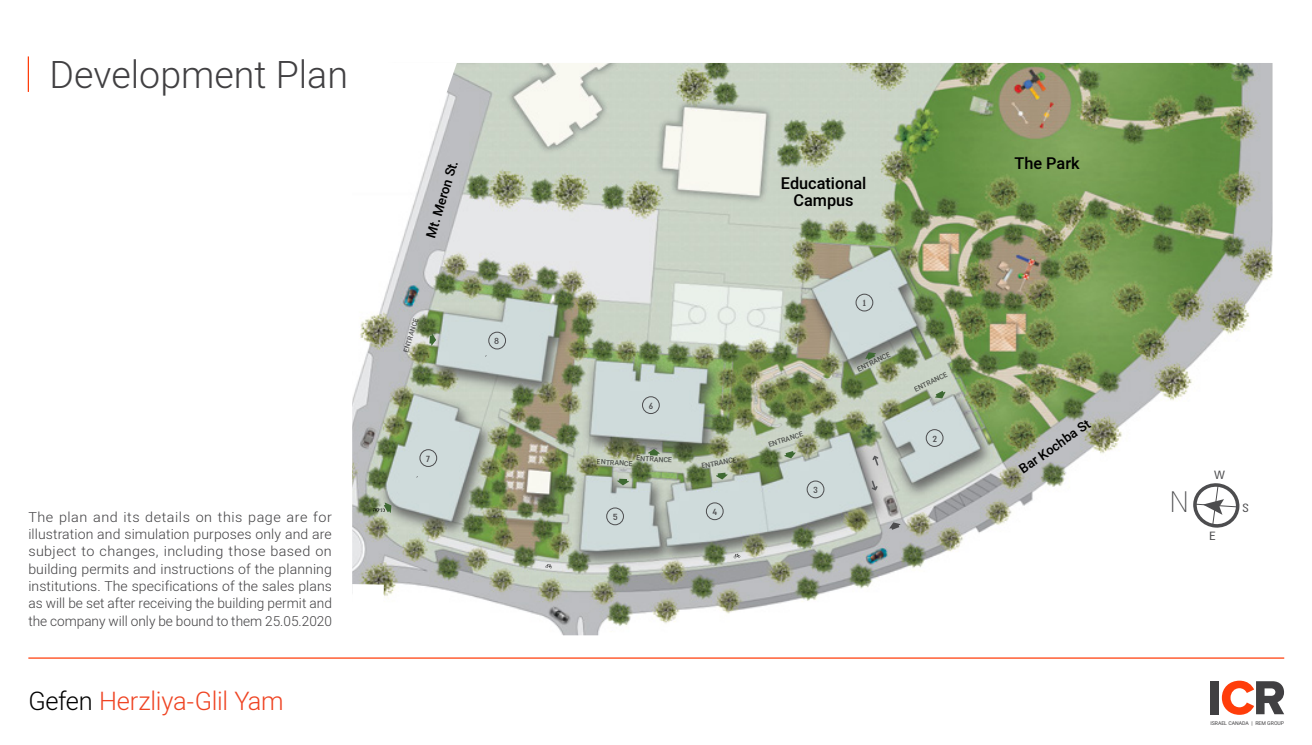
<style>
.page{position:relative;width:1312px;height:745px;background:#fff}
.page>*{position:absolute;margin:0;border:0;box-sizing:border-box;transform-origin:0 0}
.t1{font:300 37.5px "Heebo";color:#414042}
.t2{font:300 33.12px "Almoni DLAAA";color:#4d4d4f}
.t3{font:300 25.38px "Heebo";letter-spacing:-.015em;color:#ef4423}
.t4{font:500 16.25px/17px "Heebo";color:#000;text-align:center}
.t5{font:300 13.62px/17.4px "Heebo";color:#414042;text-align:justify;scale:1.05 1}
.t6{font:13.38px "Almoni DLAAA";color:#4d4d4f}
.t7{font:500 13.12px "Heebo";color:#000}
.t8{font:12px "Almoni DLAAA";color:#4d4d4f}
.t9{font:500 7px "Heebo";color:#000}
.t10{font:5.12px "Heebo";color:#414042}
.s1{color:#000}
</style>
<div class="page">
<hr style="left:28px;top:56px;width:1px;height:36px;background:#ff3d0a">
<svg style="left:1221px;top:680px;width:62px;height:34px"></svg>
<div style="left:1209px;top:680px;width:9px;height:33px;background:#414042"></div>
<img style="left:352px;top:63px;width:920px;height:572px">
<svg style="left:1176px;top:629px;width:96px;height:6px"></svg>
<svg style="left:871px;top:480px;width:6px;height:10px"></svg>
<svg style="left:872px;top:455px;width:6px;height:10px"></svg>
<svg style="left:617px;top:478px;width:11px;height:7px"></svg>
<svg style="left:865px;top:352px;width:10px;height:7px"></svg>
<svg style="left:934px;top:390px;width:11px;height:8px"></svg>
<svg style="left:429px;top:334px;width:7px;height:11px"></svg>
<svg style="left:373px;top:502px;width:18px;height:10px"></svg>
<svg style="left:715px;top:472px;width:12px;height:7px"></svg>
<svg style="left:784px;top:451px;width:11px;height:7px"></svg>
<svg style="left:889px;top:522px;width:11px;height:7px"></svg>
<svg style="left:648px;top:448px;width:11px;height:7px"></svg>
<div style="left:642px;top:396px;width:17px;height:17px;border:1px solid #4d4d4f;border-radius:50%"></div>
<div style="left:488px;top:331px;width:17px;height:18px;border:1px solid #4d4d4f;border-radius:50%"></div>
<div style="left:419px;top:449px;width:18px;height:17px;border:1px solid #4d4d4f;border-radius:50%"></div>
<div style="left:606px;top:507px;width:17px;height:17px;border:1px solid #4d4d4f;border-radius:50%"></div>
<div style="left:706px;top:502px;width:17px;height:17px;border:1px solid #4d4d4f;border-radius:50%"></div>
<div style="left:806px;top:480px;width:18px;height:18px;border:1px solid #4d4d4f;border-radius:50%"></div>
<div style="left:925px;top:429px;width:18px;height:17px;border:1px solid #4d4d4f;border-radius:50%"></div>
<div style="left:855px;top:294px;width:17px;height:17px;border:1px solid #4d4d4f;border-radius:50%"></div>
<svg style="left:352px;top:63px;width:105px;height:38px"></svg>
<svg style="left:352px;top:583px;width:32px;height:52px"></svg>
<svg style="left:545px;top:563px;width:7px;height:5px"></svg>
<svg style="left:733px;top:553px;width:7px;height:5px"></svg>
<svg style="left:1191px;top:481px;width:49px;height:47px"></svg>
<hr style="left:28px;top:657px;width:1255px;height:1px;background:#ff3d0a">
<h1 class="t1" style="left:50px;top:49px;width:300px">Development Plan</h1>
<p class="t5" style="left:28px;top:507px;width:290px">The plan and its details on this page are for illustration and simulation purposes only and are subject to changes, including those based on building permits and instructions of the planning institutions. The specifications of the sales plans as will be set after receiving the building permit and the company will only be bound to them 25.05.2020</p>
<h3 class="t3" style="left:28px;top:682px;width:257px"><span class="s1">Gefen</span> Herzliya-Glil Yam</h3>
<p class="t7" style="left:421px;top:234px;width:82px;rotate:-73deg">Mt. Meron St.</p>
<p class="t9" style="left:401px;top:351px;width:37px;rotate:-73deg">ENTRANCE</p>
<p class="t8" style="left:494px;top:334px;width:7px">8</p>
<p class="t8" style="left:426px;top:452px;width:6px">7</p>
<p class="t4" style="left:1014px;top:154px;width:67px">The Park</p>
<p class="t4" style="left:780px;top:175px;width:87px">Educational<br>Campus</p>
<p class="t8" style="left:862px;top:296px;width:5px">1</p>
<p class="t9" style="left:855px;top:365px;width:37px;rotate:-27deg">ENTRANCE</p>
<p class="t9" style="left:912px;top:385px;width:37px;rotate:-27deg">ENTRANCE</p>
<p class="t8" style="left:648px;top:399px;width:6px">6</p>
<p class="t9" style="left:636px;top:453px;width:37px;rotate:3deg">ENTRANCE</p>
<p class="t9" style="left:597px;top:456px;width:37px;rotate:3deg">ENTRANCE</p>
<p class="t9" style="left:700px;top:460px;width:37px;rotate:-10deg">ENTRANCE</p>
<p class="t9" style="left:767px;top:440px;width:37px;rotate:-18deg">ENTRANCE</p>
<p class="t8" style="left:932px;top:432px;width:6px">2</p>
<p class="t7" style="left:1015px;top:462px;width:85px;rotate:-35deg">Bar Kochba St</p>
<p class="t6" style="left:1214px;top:467px;width:12px">W</p>
<p class="t8" style="left:612px;top:510px;width:7px">5</p>
<p class="t8" style="left:712px;top:505px;width:6px">4</p>
<p class="t8" style="left:813px;top:483px;width:6px">3</p>
<h2 class="t2" style="left:1168px;top:484px;width:22px">N</h2>
<p class="t6" style="left:1242px;top:500px;width:8px">S</p>
<p class="t6" style="left:1208px;top:528px;width:8px">E</p>
<p class="t10" style="left:1209px;top:719px;width:40px">ISRAEL CANADA</p>
<p class="t10" style="left:1254px;top:719px;width:30px">REM GROUP</p>
<p class="t10" style="left:1251px;top:719px;width:3px">|</p>
</div>
